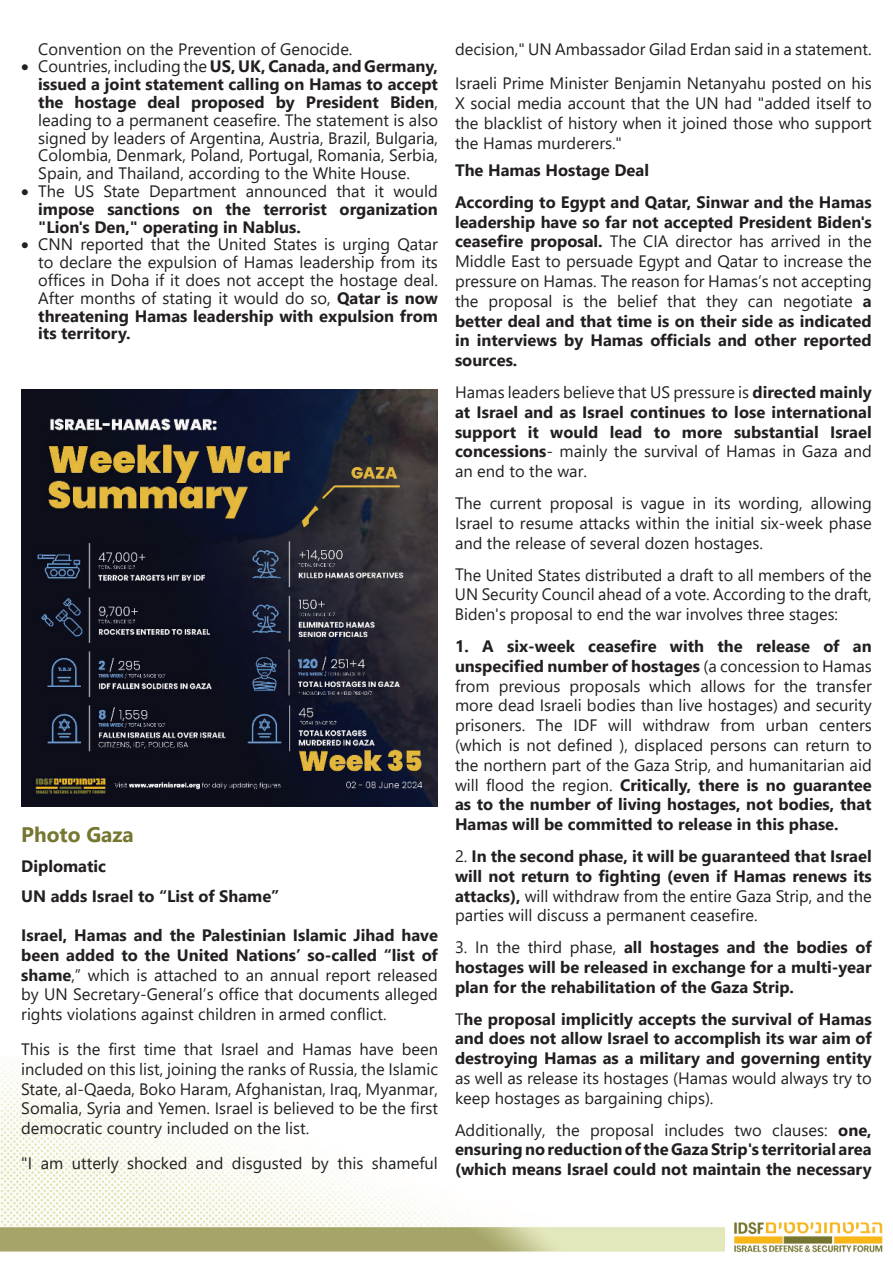
<style>
.page{position:relative;width:893px;height:1263px;background:#fff}
.page>*{position:absolute;margin:0;border:0;box-sizing:border-box;transform-origin:0 0}
.t1{font:700 21px "Segoe UI";color:#767730}
.t2{font:16.5px/19.8px "Segoe UI";color:#231f20;text-align:justify}
.t3{font:700 16.5px/19.8px "Segoe UI";color:#231f20;text-align:justify}
.s1{font-weight:700}
.s2{font-weight:400}
</style>
<div class="page">
<img style="left:0;top:1061px;width:725px;height:191px">
<img style="left:734px;top:1222px;width:149px;height:31px">
<img style="left:21px;top:390px;width:417px;height:416px">
<p class="t2" style="left:38px;top:40px;width:316px">Convention on the Prevention of Genocide.</p>
<p class="t2" style="left:38px;top:59px;width:401px;line-height:17.9px;text-indent:-17px">• Countries, including the <span class="s1">US, UK, Canada, and Germany, issued a joint statement calling on Hamas to accept the hostage deal proposed by President Biden</span>, leading to a permanent ceasefire. The statement is also signed by leaders of Argentina, Austria, Brazil, Bulgaria, Colombia, Denmark, Poland, Portugal, Romania, Serbia, Spain, and Thailand, according to the White House.</p>
<p class="t3" style="left:38px;top:184px;width:401px;line-height:17.9px;text-indent:-17px">• <span class="s2">The US State Department announced that it would </span>impose sanctions on the terrorist organization "Lion's Den," operating in Nablus.</p>
<p class="t2" style="left:38px;top:237px;width:401px;line-height:17.9px;text-indent:-17px">• CNN reported that the United States is urging Qatar to declare the expulsion of Hamas leadership from its offices in Doha if it does not accept the hostage deal.<br>After months of stating it would do so, <span class="s1">Qatar is now threatening Hamas leadership with expulsion from its territory.</span></p>
<p class="t1" style="left:21px;top:826px;width:114px">Photo Gaza</p>
<p class="t3" style="left:21px;top:853px;width:260px;line-height:29.8px">Diplomatic<br>UN adds Israel to “List of Shame”</p>
<p class="t2" style="left:21px;top:927px;width:418px"><span class="s1">Israel, Hamas and the Palestinian Islamic Jihad have been added to the United Nations’ so-called “list of shame</span>,” which is attached to an annual report released by UN Secretary-General’s office that documents alleged rights violations against children in armed conflict.</p>
<p class="t2" style="left:21px;top:1041px;width:418px">This is the first time that Israel and Hamas have been included on this list, joining the ranks of Russia, the Islamic State, al-Qaeda, Boko Haram, Afghanistan, Iraq, Myanmar, Somalia, Syria and Yemen. Israel is believed to be the first democratic country included on the list.</p>
<p class="t2" style="left:21px;top:1155px;width:418px">"I am utterly shocked and disgusted by this shameful</p>
<p class="t2" style="left:455px;top:33px;width:418px;line-height:34.8px">decision," UN Ambassador Gilad Erdan said in a statement.<br>Israeli Prime Minister Benjamin Netanyahu posted on his</p>
<p class="t2" style="left:455px;top:95px;width:418px">X social media account that the UN had "added itself to the blacklist of history when it joined those who support the Hamas murderers."</p>
<p class="t3" style="left:455px;top:156px;width:418px;line-height:31.8px">The Hamas Hostage Deal<br>According to Egypt and Qatar, Sinwar and the Hamas</p>
<p class="t2" style="left:455px;top:213px;width:418px"><span class="s1">leadership have so far not accepted President Biden's ceasefire proposal.</span> The CIA director has arrived in the Middle East to persuade Egypt and Qatar to increase the pressure on Hamas. The reason for Hamas’s not accepting the proposal is the belief that they can negotiate <span class="s1">a better deal and that time is on their side as indicated in interviews by Hamas officials and other reported sources.</span></p>
<p class="t3" style="left:455px;top:384px;width:418px"><span class="s2">Hamas leaders believe that US pressure is</span> directed mainly at Israel and as Israel continues to lose international support it would lead to more substantial Israel concessions<span class="s2">- mainly the survival of Hamas in Gaza and an end to the war.</span></p>
<p class="t2" style="left:455px;top:495px;width:418px">The current proposal is vague in its wording, allowing Israel to resume attacks within the initial six-week phase and the release of several dozen hostages.</p>
<p class="t2" style="left:455px;top:566px;width:418px">The United States distributed a draft to all members of the UN Security Council ahead of a vote. According to the draft, Biden's proposal to end the war involves three stages:</p>
<p class="t2" style="left:455px;top:638px;width:418px"><span class="s1">1. A six-week ceasefire with the release of an unspecified number of hostages</span> (a concession to Hamas from previous proposals which allows for the transfer more dead Israeli bodies than live hostages) and security prisoners. The IDF will withdraw from urban centers (which is not defined ), displaced persons can return to the northern part of the Gaza Strip, and humanitarian aid will flood the region. <span class="s1">Critically, there is no guarantee as to the number of living hostages, not bodies, that Hamas will be committed to release in this phase.</span></p>
<p class="t3" style="left:455px;top:848px;width:418px"><span class="s2">2.</span> In the second phase, it will be guaranteed that Israel will not return to fighting (even if Hamas renews its attacks), <span class="s2">will withdraw from the entire Gaza Strip, and the parties will discuss a permanent ceasefire.</span></p>
<p class="t3" style="left:455px;top:939px;width:418px"><span class="s2">3. In the third phase,</span> all hostages and the bodies of hostages will be released in exchange for a multi-year plan for the rehabilitation of the Gaza Strip.</p>
<p class="t3" style="left:455px;top:1010px;width:418px"><span class="s2">T</span>he proposal implicitly accepts the survival of Hamas and does not allow Israel to accomplish its war aim of destroying Hamas as a military and governing entity</p>
<p class="t2" style="left:455px;top:1070px;width:418px">as well as release its hostages (Hamas would always try to keep hostages as bargaining chips).</p>
<p class="t3" style="left:455px;top:1121px;width:418px"><span class="s2">Additionally, the proposal includes two clauses:</span> one, ensuring no reduction of the Gaza Strip's territorial area (which means Israel could not maintain the necessary</p>
</div>
